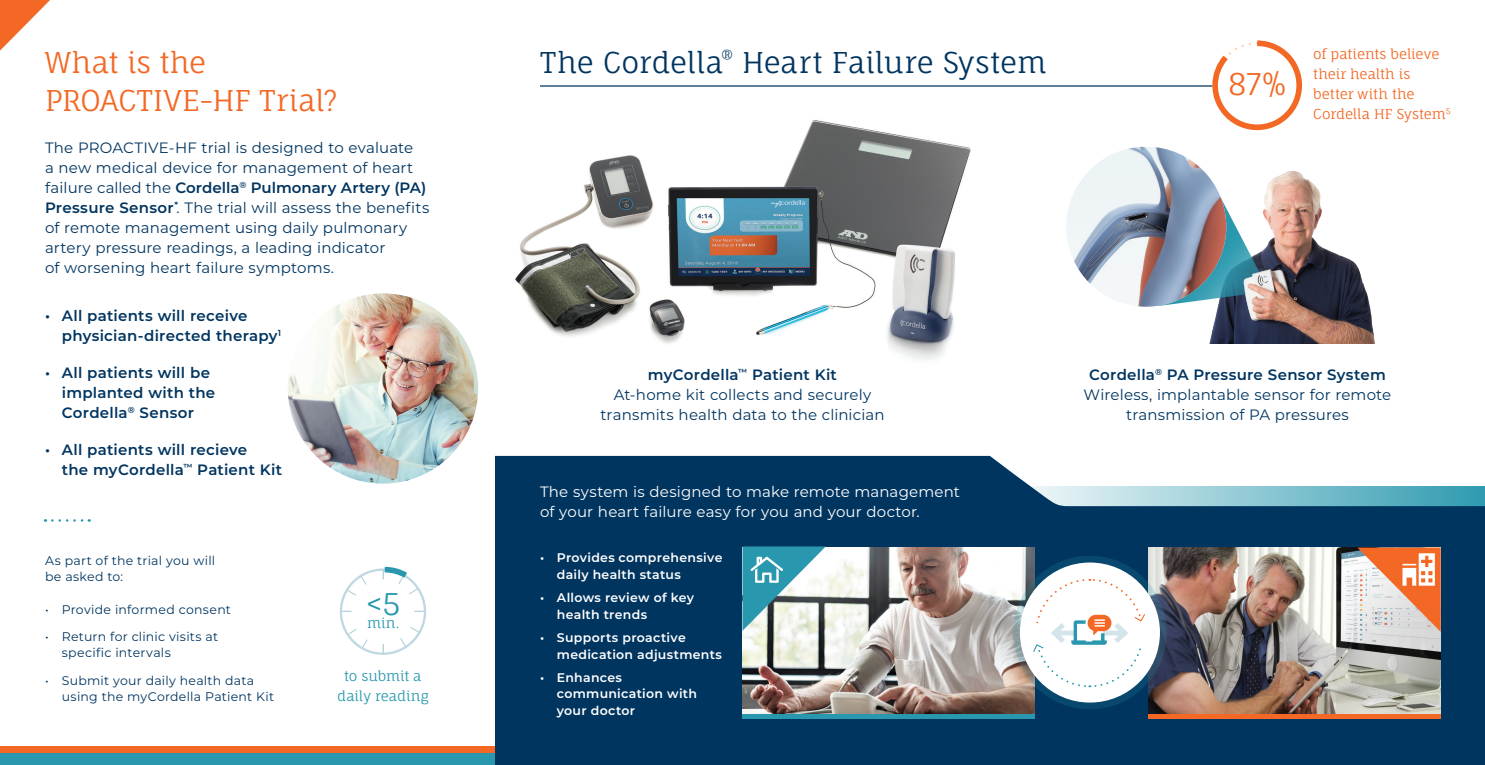
<style>
.page{position:relative;width:1485px;height:765px;background:#fff}
.page>*{position:absolute;margin:0;border:0;box-sizing:border-box;transform-origin:0 0}
.t1{font:30px "Fauna One";color:#f36824}
.t2{font:30px "Fauna One";color:#2998ae}
.Headline{font:28.75px "Fauna One";letter-spacing:-.005em;color:#003560}
.Headline-2{font:28.75px/37.5px "Fauna One";color:#f36824}
.Body_Copy{font:15px/20px "Montserrat";letter-spacing:.01em;color:#003560;text-align:center}
.Body_Copy-2{font:600 15px/20px "Montserrat";letter-spacing:.015em;color:#003560}
.Body_Copy-3{font:15px/20px "Montserrat";letter-spacing:.01em;color:#fff}
.t3{font:13.75px/20px "Fauna One";letter-spacing:-.01em;color:#f36824}
.t4{font:13.75px/20px "Fauna One";letter-spacing:-.015em;color:#2998ae;text-align:center}
.Body_Copy-4{font:12.5px/16.2px "Montserrat";letter-spacing:.02em;color:#003560}
.Body_Copy-5{font:600 12.5px/16.2px "Montserrat";letter-spacing:.025em;color:#fff}
.s1{font-weight:600}
</style>
<div class="page">
<img style="left:515px;top:120px;width:456px;height:241px">
<div style="left:0;top:746px;width:495px;height:19px;background:#2998ae"></div>
<div style="left:0;top:746px;width:1485px;height:6px;background:#f36824"></div>
<hr style="left:540px;top:85px;width:698px;height:2px;background:#003560">
<svg style="left:495px;top:456px;width:990px;height:309px;background:#1a4b71"></svg>
<img style="left:1149px;top:548px;width:292px;height:166px">
<div style="left:1149px;top:714px;width:292px;height:5px;background:#f36824"></div>
<svg style="left:1357px;top:548px;width:84px;height:84px"></svg>
<img style="left:743px;top:548px;width:292px;height:166px">
<div style="left:743px;top:714px;width:292px;height:5px;background:#2998ae"></div>
<svg style="left:742px;top:546px;width:84px;height:85px"></svg>
<svg style="left:1013px;top:556px;width:154px;height:153px;background:#38627c"></svg>
<div style="left:1020px;top:563px;width:140px;height:140px;background:#fff;border-radius:50%"></div>
<svg style="left:1032px;top:578px;width:114px;height:110px"></svg>
<svg style="left:52px;top:519px;width:38px;height:3px"></svg>
<img style="left:288px;top:293px;width:190px;height:191px">
<svg style="left:338px;top:567px;width:90px;height:90px"></svg>
<div style="left:340px;top:568px;width:86px;height:87px;border:2px solid #bfd8e2;border-radius:50%"></div>
<svg style="left:347px;top:576px;width:21px;height:21px"></svg>
<svg style="left:398px;top:625px;width:22px;height:22px"></svg>
<svg style="left:348px;top:627px;width:21px;height:21px"></svg>
<div style="left:351px;top:579px;width:63px;height:65px;background:#fff;border-radius:50%"></div>
<svg style="left:379px;top:566px;width:40px;height:30px"></svg>
<svg style="left:0;top:0;width:50px;height:51px"></svg>
<svg style="left:1210px;top:40px;width:92px;height:91px"></svg>
<img style="left:1209px;top:170px;width:166px;height:174px">
<svg style="left:1226px;top:195px;width:42px;height:111px"></svg>
<img style="left:1066px;top:147px;width:160px;height:160px">
<p class="Headline-2" style="left:45px;top:44px;width:294px">What is the<br>PROACTIVE-HF Trial?</p>
<p class="Body_Copy" style="left:45px;top:138px;width:386px;text-align:left">The PROACTIVE-HF trial is designed to evaluate<br>a new medical device for management of heart failure called the <span class="s1">Cordella</span><sup>®</sup> <span class="s1">Pulmonary Artery (PA)<br>Pressure Sensor</span><sup>*</sup>. The trial will assess the benefits of remote management using daily pulmonary artery pressure readings, a leading indicator<br>of worsening heart failure symptoms.</p>
<p class="Body_Copy-2" style="left:62px;top:305px;width:221px;text-indent:-17px">• All patients will receive physician-directed therapy<sup>1</sup></p>
<p class="Body_Copy-2" style="left:62px;top:362px;width:155px;text-indent:-17px">• All patients will be implanted with the<br>Cordella<sup>®</sup> Sensor</p>
<p class="Body_Copy-2" style="left:62px;top:439px;width:222px;text-indent:-17px">• All patients will recieve<br>the myCordella<sup>™</sup> Patient Kit</p>
<p class="Body_Copy-4" style="left:45px;top:552px;width:172px">As part of the trial you will be asked to:</p>
<p class="Body_Copy-4" style="left:45px;top:601px;width:187px">• Provide informed consent</p>
<p class="Body_Copy-4" style="left:62px;top:628px;width:158px;text-indent:-17px">• Return for clinic visits at specific intervals</p>
<p class="Body_Copy-4" style="left:62px;top:672px;width:214px;text-indent:-17px">• Submit your daily health data using the myCordella Patient Kit</p>
<p class="t4" style="left:337px;top:666px;width:93px">to submit a daily reading</p>
<p class="t2" style="left:366px;top:585px;width:36px">&lt;5</p>
<p class="t4" style="left:367px;top:613px;width:34px">min.</p>
<p class="Headline" style="left:540px;top:45px;width:508px">The Cordella<sup>®</sup> Heart Failure System</p>
<p class="t1" style="left:1228px;top:65px;width:61px">87%</p>
<p class="t3" style="left:1313px;top:44px;width:139px">of patients believe their health is better with the<br>Cordella HF System<sup>5</sup></p>
<p class="Body_Copy-2" style="left:648px;top:364px;width:191px">myCordella<sup>™</sup> Patient Kit</p>
<p class="Body_Copy" style="left:600px;top:384px;width:286px">At-home kit collects and securely transmits health data to the clinician</p>
<p class="Body_Copy-3" style="left:540px;top:481px;width:422px">The system is designed to make remote management of your heart failure easy for you and your doctor.</p>
<p class="Body_Copy-5" style="left:557px;top:549px;width:167px;text-indent:-17px">• Provides comprehensive daily health status</p>
<p class="Body_Copy-5" style="left:557px;top:589px;width:139px;text-indent:-17px">• Allows review of key health trends</p>
<p class="Body_Copy-5" style="left:557px;top:629px;width:167px;text-indent:-17px">• Supports proactive medication adjustments</p>
<p class="Body_Copy-5" style="left:557px;top:669px;width:142px;text-indent:-17px">• Enhances communication with your doctor</p>
<p class="Body_Copy-2" style="left:1089px;top:364px;width:298px">Cordella<sup>®</sup> PA Pressure Sensor System</p>
<p class="Body_Copy" style="left:1084px;top:384px;width:309px">Wireless, implantable sensor for remote transmission of PA pressures</p>
</div>
